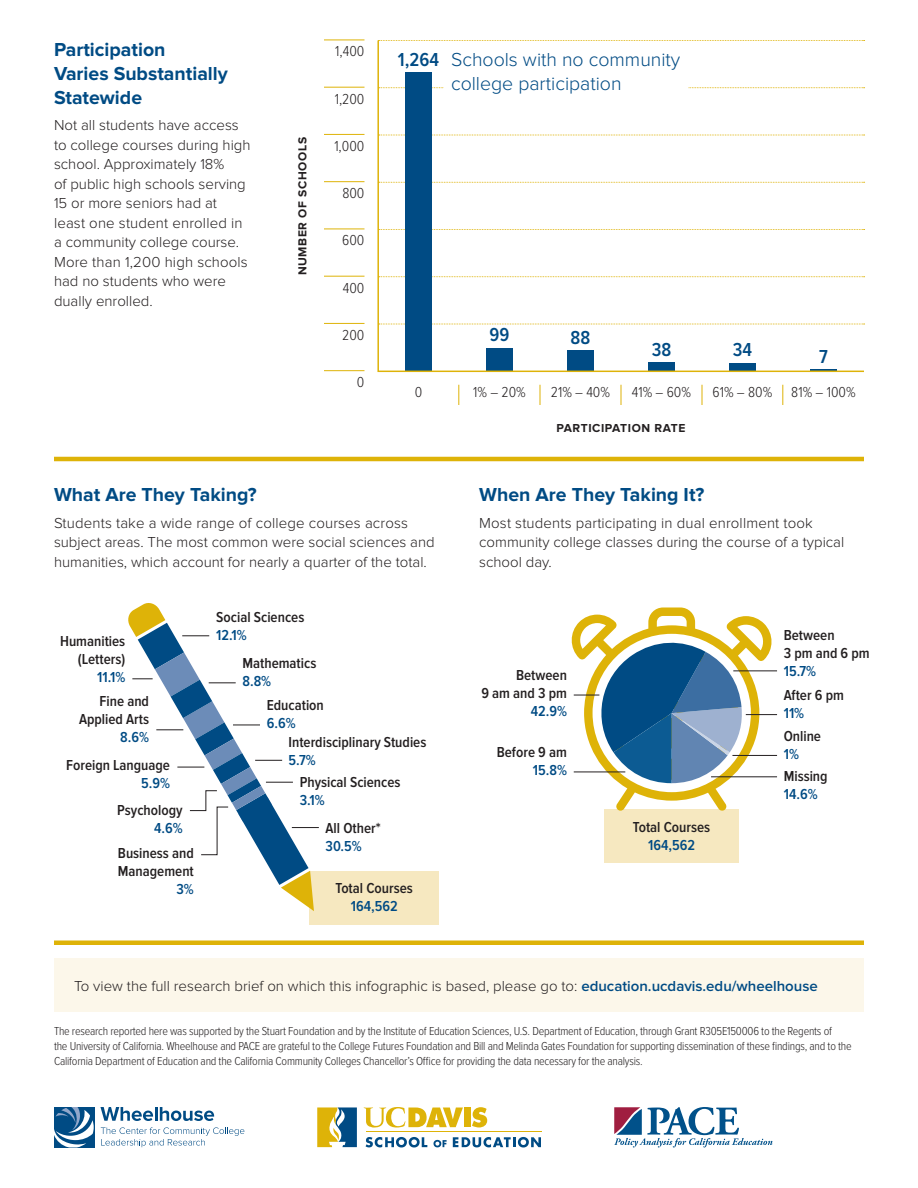
<style>
.page{position:relative;width:918px;height:1188px;background:#fff}
.page>*{position:absolute;margin:0;border:0;box-sizing:border-box;transform-origin:0 0}
.t1{font:700 19.5px/24px "Proxima Nova";color:#004b84}
.t2{font:300 19.5px/24px "Proxima Nova";color:#004b84;text-align:center}
.t3{font:600 19.5px "Proxima Nova Cond";color:#004b84}
.t4{font:300 15px/19.5px "Proxima Nova";color:#231f20}
.t5{font:600 15px/18px "Proxima Nova Cond";color:#231f20}
.t6{font:300 15px "Proxima Nova Cond";color:#231f20}
.t7{font:600 15px "Proxima Nova Cond";color:#004b84}
.t8{font:300 12px/15px "Proxima Nova Cond";letter-spacing:-.02em;color:#231f20}
.t9{font:700 12px "Proxima Nova";letter-spacing:.05em;color:#231f20}
.s1{font-family:"Proxima Nova Cond";font-weight:600}
.s2{color:#004b84}
.s3{font-weight:600;color:#004b84}
</style>
<div class="page">
<div style="left:54px;top:958px;width:810px;height:54px;background:#fcf7ea"></div>
<hr style="left:54px;top:457px;width:810px;height:4px;background:#deb308">
<div style="left:54px;top:940px;width:810px;height:5px;background:#deb308"></div>
<svg style="left:783px;top:385px;width:1px;height:20px"></svg>
<svg style="left:702px;top:385px;width:1px;height:20px"></svg>
<svg style="left:621px;top:385px;width:1px;height:20px"></svg>
<svg style="left:540px;top:385px;width:1px;height:20px"></svg>
<svg style="left:459px;top:385px;width:1px;height:20px"></svg>
<hr style="left:324px;top:370px;width:40px;height:1px;background:#deb308">
<hr style="left:324px;top:323px;width:40px;height:1px;background:#deb308">
<hr style="left:324px;top:229px;width:40px;height:1px;background:#deb308">
<hr style="left:324px;top:276px;width:40px;height:1px;background:#deb308">
<hr style="left:324px;top:181px;width:40px;height:1px;background:#deb308">
<hr style="left:324px;top:40px;width:40px;height:1px;background:#deb308">
<div style="left:310px;top:871px;width:129px;height:54px;background:#f6e8c0"></div>
<div style="left:604px;top:809px;width:135px;height:54px;background:#f6e8c0"></div>
<hr style="left:324px;top:87px;width:40px;height:1px;background:#deb308">
<hr style="left:324px;top:134px;width:40px;height:1px;background:#deb308">
<svg style="left:377px;top:40px;width:488px;height:333px"></svg>
<svg style="left:128px;top:603px;width:191px;height:308px"></svg>
<hr style="left:733px;top:671px;width:44px;height:1px;background:#231f20">
<hr style="left:746px;top:714px;width:31px;height:1px;background:#231f20">
<svg style="left:571px;top:608px;width:203px;height:203px"></svg>
<hr style="left:732px;top:755px;width:45px;height:1px;background:#231f20">
<hr style="left:711px;top:777px;width:66px;height:1px;background:#231f20">
<hr style="left:574px;top:772px;width:51px;height:1px;background:#231f20">
<svg style="left:472px;top:1107px;width:15px;height:20px"></svg>
<div style="left:464px;top:1108px;width:7px;height:19px;background:#deb308"></div>
<svg style="left:363px;top:1107px;width:100px;height:21px"></svg>
<hr style="left:366px;top:1132px;width:175px;height:1px;background:#deb308">
<svg style="left:366px;top:1137px;width:61px;height:11px"></svg>
<svg style="left:434px;top:1140px;width:13px;height:7px"></svg>
<svg style="left:453px;top:1137px;width:88px;height:11px"></svg>
<svg style="left:317px;top:1107px;width:40px;height:40px;background:#8c9869"></svg>
<svg style="left:100px;top:1107px;width:114px;height:14px"></svg>
<svg style="left:101px;top:1127px;width:143px;height:20px"></svg>
<svg style="left:54px;top:1147px;width:40px;height:1px"></svg>
<svg style="left:54px;top:1107px;width:40px;height:40px"></svg>
<svg style="left:614px;top:1107px;width:159px;height:41px"></svg>
<h3 class="t1" style="left:54px;top:38px;width:175px">Participation<br>Varies Substantially<br>Statewide</h3>
<p class="t4" style="left:54px;top:116px;width:198px">Not all students have access to college courses during high school. Approximately 18%<br>of public high schools serving<br>15 or more seniors had at least one student enrolled in a community college course.<br>More than 1,200 high schools had no students who were dually enrolled.</p>
<p class="t9" style="left:297px;top:275px;width:140px;rotate:-90deg">NUMBER OF SCHOOLS</p>
<p class="t6" style="left:335px;top:43px;width:31px">1,400</p>
<p class="t2" style="left:398px;top:48px;width:284px"><span class="s1">1,264</span> Schools with no community college participation</p>
<p class="t6" style="left:335px;top:90px;width:31px">1,200</p>
<p class="t6" style="left:334px;top:138px;width:32px">1,000</p>
<p class="t6" style="left:342px;top:185px;width:24px">800</p>
<p class="t6" style="left:342px;top:232px;width:24px">600</p>
<p class="t6" style="left:343px;top:279px;width:23px">400</p>
<p class="t6" style="left:342px;top:327px;width:24px">200</p>
<p class="t3" style="left:490px;top:324px;width:21px">99</p>
<p class="t3" style="left:571px;top:326px;width:21px">88</p>
<p class="t3" style="left:652px;top:338px;width:21px">38</p>
<p class="t3" style="left:733px;top:339px;width:21px">34</p>
<h1 class="t3" style="left:819px;top:345px;width:10px">7</h1>
<p class="t6" style="left:357px;top:374px;width:9px">0</p>
<p class="t6" style="left:415px;top:383px;width:9px">0</p>
<p class="t6" style="left:473px;top:383px;width:54px">1% – 20%</p>
<p class="t6" style="left:551px;top:383px;width:61px">21% – 40%</p>
<p class="t6" style="left:632px;top:383px;width:61px">41% – 60%</p>
<p class="t6" style="left:713px;top:383px;width:61px">61% – 80%</p>
<p class="t6" style="left:791px;top:383px;width:66px">81% – 100%</p>
<p class="t9" style="left:557px;top:423px;width:130px">PARTICIPATION RATE</p>
<h3 class="t1" style="left:54px;top:484px;width:204px">What Are They Taking?</h3>
<p class="t4" style="left:54px;top:514px;width:382px">Students take a wide range of college courses across subject areas. The most common were social sciences and humanities, which account for nearly a quarter of the total.</p>
<p class="t5" style="left:60px;top:633px;width:67px">Humanities</p>
<p class="t5" style="left:78px;top:651px;width:49px">(Letters)</p>
<p class="t7" style="left:97px;top:669px;width:30px">11.1%</p>
<p class="t5" style="left:79px;top:693px;width:71px;text-align:right">Fine and<br>Applied Arts</p>
<p class="t7" style="left:120px;top:729px;width:30px">8.6%</p>
<p class="t5" style="left:117px;top:770px;width:67px;line-height:27.3px;text-indent:24px"><span class="s2">5.9%<br></span>Psychology</p>
<p class="t5" style="left:118px;top:817px;width:77px;line-height:24.3px;text-indent:36px"><span class="s2">4.6%<br></span>Business and</p>
<p class="t5" style="left:118px;top:863px;width:77px;text-align:right">Management<br><span class="s2">3%</span></p>
<p class="t5" style="left:66px;top:757px;width:105px">Foreign Language</p>
<p class="t5" style="left:216px;top:608px;width:90px">Social Sciences<br><span class="s2">12.1%</span></p>
<p class="t5" style="left:242px;top:655px;width:75px">Mathematics<br><span class="s2">8.8%</span></p>
<p class="t5" style="left:267px;top:696px;width:59px">Education<br><span class="s2">6.6%</span></p>
<p class="t7" style="left:288px;top:752px;width:29px">5.7%</p>
<p class="t7" style="left:300px;top:792px;width:26px">3.1%</p>
<p class="t5" style="left:288px;top:734px;width:139px">Interdisciplinary Studies</p>
<p class="t5" style="left:300px;top:774px;width:102px">Physical Sciences</p>
<p class="t5" style="left:326px;top:820px;width:57px">All Other*</p>
<p class="t7" style="left:326px;top:837px;width:38px">30.5%</p>
<p class="t5" style="left:336px;top:880px;width:79px">Total Courses</p>
<p class="t7" style="left:351px;top:898px;width:48px">164,562</p>
<h3 class="t1" style="left:479px;top:484px;width:227px">When Are They Taking It?</h3>
<p class="t4" style="left:479px;top:514px;width:367px">Most students participating in dual enrollment took community college classes during the course of a typical school day.</p>
<p class="t5" style="left:481px;top:667px;width:87px;text-align:right">Between<br>9 am and 3 pm</p>
<p class="t5" style="left:784px;top:626px;width:87px">Between<br>3 pm and 6 pm</p>
<p class="t7" style="left:784px;top:662px;width:34px">15.7%</p>
<p class="t5" style="left:784px;top:687px;width:62px">After 6 pm</p>
<p class="t7" style="left:531px;top:703px;width:38px">42.9%</p>
<p class="t7" style="left:784px;top:705px;width:22px">11%</p>
<p class="t5" style="left:784px;top:728px;width:39px">Online</p>
<p class="t5" style="left:497px;top:744px;width:72px">Before 9 am</p>
<p class="t7" style="left:784px;top:746px;width:17px">1%</p>
<p class="t7" style="left:533px;top:762px;width:36px">15.8%</p>
<p class="t5" style="left:784px;top:768px;width:45px">Missing</p>
<p class="t7" style="left:784px;top:786px;width:35px">14.6%</p>
<p class="t5" style="left:633px;top:819px;width:79px">Total Courses</p>
<p class="t7" style="left:648px;top:837px;width:48px">164,562</p>
<p class="t4" style="left:74px;top:976px;width:745px">To view the full research brief on which this infographic is based, please go to: <span class="s3">education.ucdavis.edu/wheelhouse</span></p>
<p class="t8" style="left:54px;top:1024px;width:799px">The research reported here was supported by the Stuart Foundation and by the Institute of Education Sciences, U.S. Department of Education, through Grant R305E150006 to the Regents of<br>the University of California. Wheelhouse and PACE are grateful to the College Futures Foundation and Bill and Melinda Gates Foundation for supporting dissemination of these fndings, and to the<br>California Department of Education and the California Community Colleges Chancellor’s Ofce for providing the data necessary for the analysis.</p>
</div>
